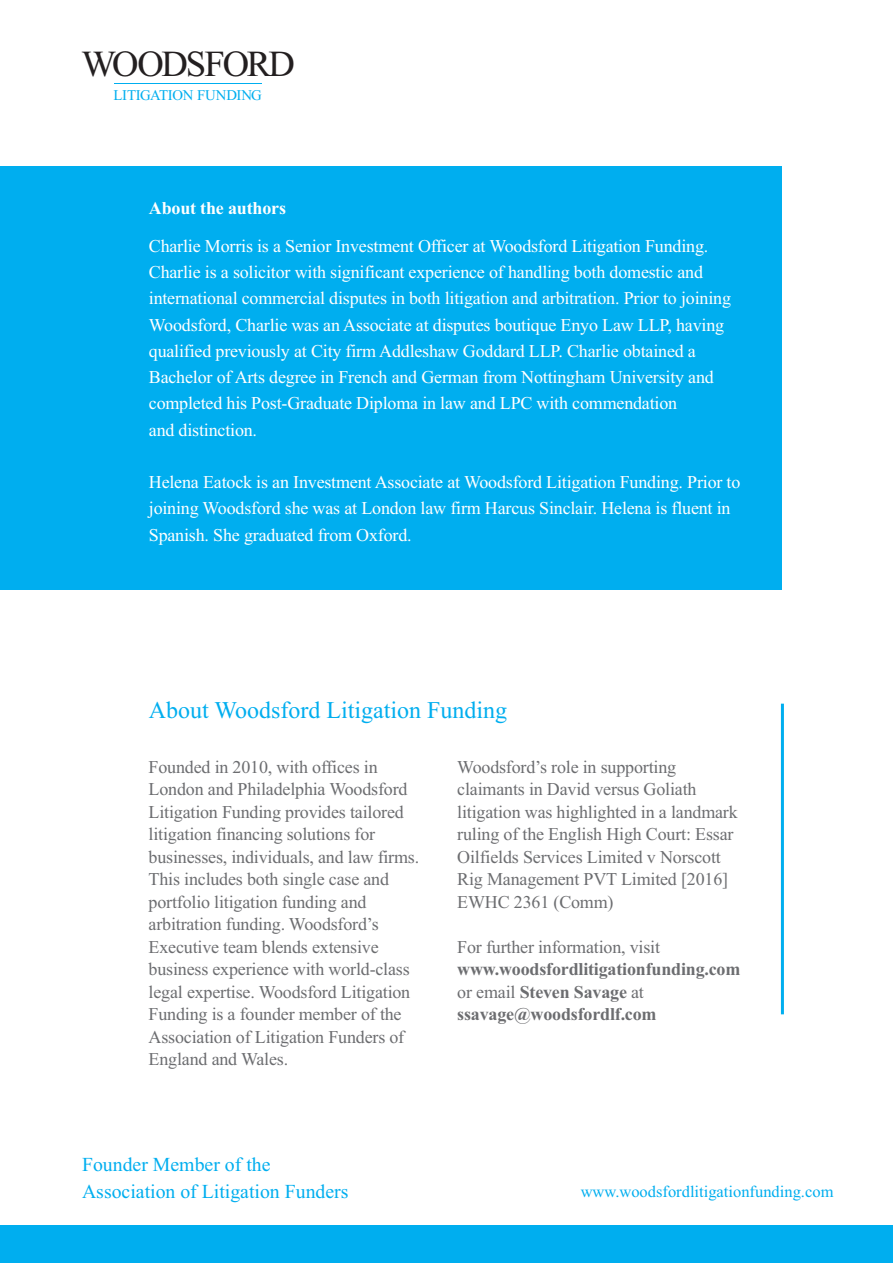
<style>
.page{position:relative;width:893px;height:1263px;background:#fff}
.page>*{position:absolute;margin:0;border:0;box-sizing:border-box;transform-origin:0 0}
.t1{font:36.75px "Times New Roman";letter-spacing:-.065em;color:#231f20}
.t2{font:24px "Times New Roman";color:#00aeef}
.t3{font:19.8px/27px "Times New Roman";color:#00aeef}
.t4{font:18px/26.2px "Times New Roman";letter-spacing:-.01em;color:#fff}
.t5{font:18px/22.5px "Times New Roman";letter-spacing:-.01em;color:#6c6d70}
.t6{font:700 18px/22.5px "Times New Roman";letter-spacing:-.01em;color:#6c6d70}
.t7{font:700 18px "Times New Roman";letter-spacing:-.01em;color:#fff}
.t8{font:16.5px "Times New Roman";color:#00aeef}
.t9{font:14.85px "Times New Roman";letter-spacing:-.03em;color:#00aeef}
.s1{font-weight:400}
</style>
<div class="page">
<div style="left:0;top:166px;width:782px;height:423px;background:#00aeef"></div>
<hr style="left:114px;top:83px;width:148px;height:1px;background:#00aeef">
<div style="left:0;top:1225px;width:893px;height:38px;background:#00aeef"></div>
<hr style="left:781px;top:704px;width:3px;height:310px;background:#00aeef">
<h1 class="t1" style="left:81px;top:39px;width:215px">WOODSFORD</h1>
<p class="t9" style="left:114px;top:85px;width:150px">LITIGATION FUNDING</p>
<p class="t7" style="left:149px;top:197px;width:139px">About the authors</p>
<p class="t4" style="left:149px;top:232px;width:584px">Charlie Morris is a Senior Investment Officer at Woodsford Litigation Funding.<br>Charlie is a solicitor with significant experience of handling both domestic and international commercial disputes in both litigation and arbitration. Prior to joining Woodsford, Charlie was an Associate at disputes boutique Enyo Law LLP, having qualified previously at City firm Addleshaw Goddard LLP. Charlie obtained a Bachelor of Arts degree in French and German from Nottingham University and completed his Post-Graduate Diploma in law and LPC with commendation<br>and distinction.</p>
<p class="t4" style="left:149px;top:469px;width:593px">Helena Eatock is an Investment Associate at Woodsford Litigation Funding. Prior to joining Woodsford she was at London law firm Harcus Sinclair. Helena is fluent in<br>Spanish. She graduated from Oxford.</p>
<h2 class="t2" style="left:149px;top:695px;width:360px">About Woodsford Litigation Funding</h2>
<p class="t5" style="left:149px;top:755px;width:272px">Founded in 2010, with offices in London and Philadelphia Woodsford Litigation Funding provides tailored litigation financing solutions for businesses, individuals, and law firms.<br>This includes both single case and portfolio litigation funding and arbitration funding. Woodsford’s Executive team blends extensive business experience with world-class legal expertise. Woodsford Litigation Funding is a founder member of the Association of Litigation Funders of England and Wales.</p>
<p class="t5" style="left:457px;top:755px;width:282px">Woodsford’s role in supporting claimants in David versus Goliath litigation was highlighted in a landmark ruling of the English High Court: Essar Oilfields Services Limited v Norscott Rig Management PVT Limited [2016] EWHC 2361 (Comm)</p>
<p class="t5" style="left:457px;top:935px;width:204px">For further information, visit</p>
<p class="t6" style="left:457px;top:958px;width:285px">www.woodsfordlitigationfunding.com <span class="s1">or email</span> Steven Savage <span class="s1">at </span>ssavage@woodsfordlf.com</p>
<p class="t3" style="left:82px;top:1150px;width:268px">Founder Member of the<br>Association of Litigation Funders</p>
<p class="t8" style="left:581px;top:1182px;width:254px">www.woodsfordlitigationfunding.com</p>
</div>
